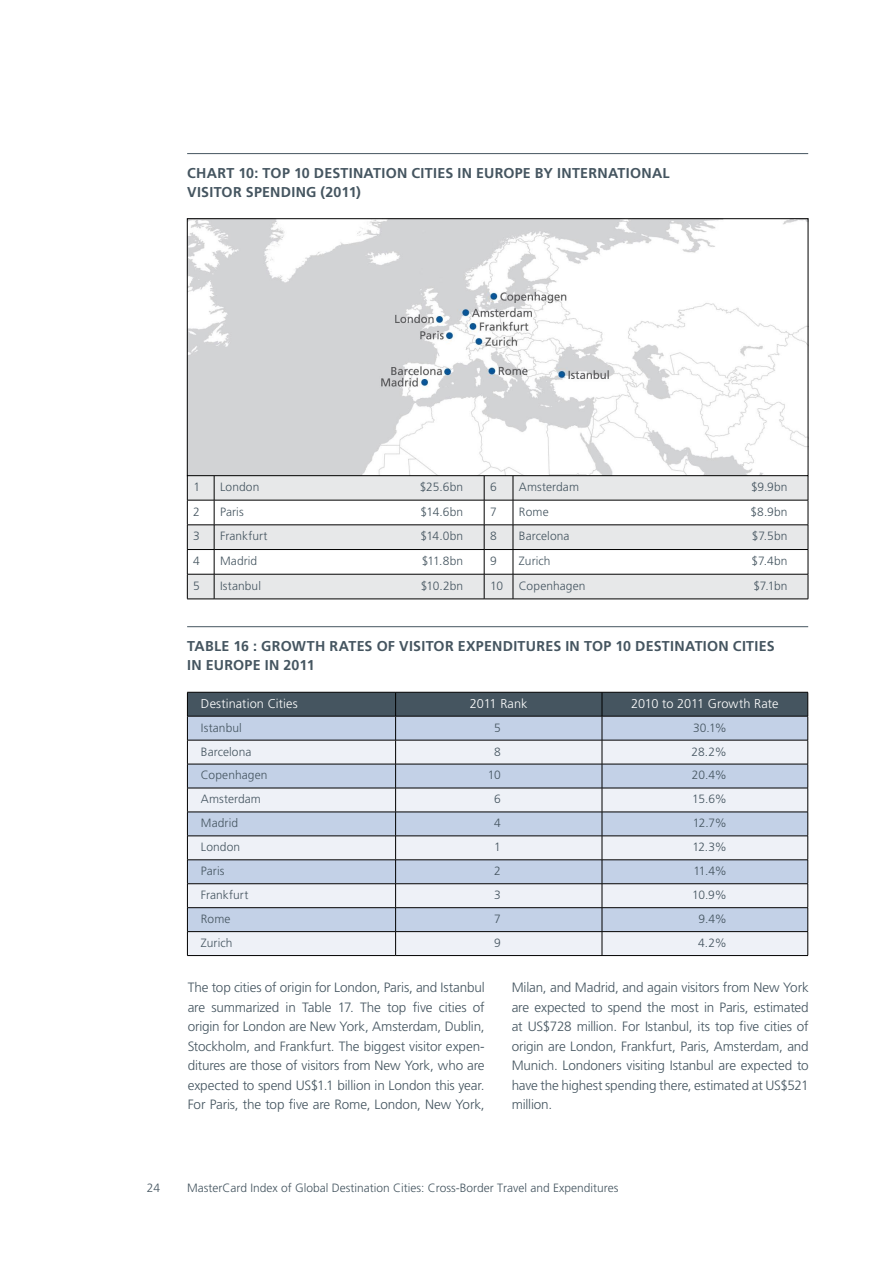
<style>
.page{position:relative;width:893px;height:1263px;background:#fff}
.page>*{position:absolute;margin:0;border:0;box-sizing:border-box;transform-origin:0 0}
.t1{font:700 14.25px/19.5px "Frutiger";letter-spacing:.02em;color:#455560}
.t2{font:300 13.5px/19.5px "Frutiger";letter-spacing:-.015em;color:#455560;text-align:justify}
.t3{font:300 12.75px "Frutiger";letter-spacing:.005em;color:#fff}
.t4{font:300 12px "Frutiger";letter-spacing:.005em;color:#455560}
</style>
<div class="page">
<hr style="left:187px;top:955px;width:209px;height:1px;background:#000">
<hr style="left:396px;top:955px;width:206px;height:1px;background:#000">
<hr style="left:602px;top:955px;width:206px;height:1px;background:#000">
<svg style="left:187px;top:692px;width:621px;height:263px;background:#c2cbd8"></svg>
<hr style="left:602px;top:907px;width:206px;height:1px;background:#000">
<hr style="left:187px;top:931px;width:209px;height:1px;background:#000">
<hr style="left:396px;top:931px;width:206px;height:1px;background:#000">
<hr style="left:602px;top:931px;width:206px;height:1px;background:#000">
<hr style="left:187px;top:626px;width:621px;height:1px;background:#455560">
<div style="left:215px;top:476px;width:593px;height:123px;background:#e7e8e9"></div>
<svg style="left:215px;top:501px;width:593px;height:73px"></svg>
<hr style="left:214px;top:599px;width:270px;height:1px;background:#000">
<hr style="left:513px;top:599px;width:295px;height:1px;background:#000">
<hr style="left:214px;top:500px;width:270px;height:1px;background:#000">
<hr style="left:513px;top:500px;width:295px;height:1px;background:#000">
<hr style="left:214px;top:525px;width:270px;height:1px;background:#000">
<hr style="left:513px;top:525px;width:295px;height:1px;background:#000">
<hr style="left:214px;top:549px;width:270px;height:1px;background:#000">
<hr style="left:513px;top:549px;width:295px;height:1px;background:#000">
<svg style="left:187px;top:476px;width:28px;height:124px"></svg>
<hr style="left:214px;top:574px;width:270px;height:1px;background:#000">
<svg style="left:484px;top:476px;width:30px;height:124px"></svg>
<svg style="left:808px;top:476px;width:1px;height:123px"></svg>
<hr style="left:513px;top:574px;width:295px;height:1px;background:#000">
<img style="left:189px;top:221px;width:617px;height:253px">
<div style="left:187px;top:219px;width:621px;height:257px;border:1px solid #000"></div>
<hr style="left:187px;top:153px;width:621px;height:1px;background:#455560">
<p class="t1" style="left:187px;top:163px;width:484px">CHART 10: TOP 10 DESTINATION CITIES IN EUROPE BY INTERNATIONAL<br>VISITOR SPENDIN</p>
<p class="t1" style="left:306px;top:182px;width:56px">G (2011)</p>
<p class="t4" style="left:193px;top:480px;width:8px">1</p>
<p class="t4" style="left:220px;top:480px;width:41px">London</p>
<p class="t4" style="left:420px;top:480px;width:45px">$25.6bn</p>
<p class="t4" style="left:490px;top:480px;width:8px">6</p>
<p class="t4" style="left:519px;top:480px;width:62px">Amsterdam</p>
<p class="t4" style="left:751px;top:480px;width:38px">$9.9bn</p>
<p class="t4" style="left:193px;top:505px;width:8px">2</p>
<p class="t4" style="left:220px;top:505px;width:25px">Paris</p>
<p class="t4" style="left:421px;top:505px;width:44px">$14.6bn</p>
<p class="t4" style="left:490px;top:505px;width:8px">7</p>
<p class="t4" style="left:519px;top:505px;width:31px">Rome</p>
<p class="t4" style="left:750px;top:505px;width:39px">$8.9bn</p>
<p class="t4" style="left:193px;top:529px;width:8px">3</p>
<p class="t4" style="left:220px;top:529px;width:49px">Frankfurt</p>
<p class="t4" style="left:421px;top:529px;width:44px">$14.0bn</p>
<p class="t4" style="left:490px;top:529px;width:8px">8</p>
<p class="t4" style="left:519px;top:529px;width:52px">Barcelona</p>
<p class="t4" style="left:752px;top:529px;width:37px">$7.5bn</p>
<p class="t4" style="left:193px;top:554px;width:8px">4</p>
<p class="t4" style="left:220px;top:554px;width:39px">Madrid</p>
<p class="t4" style="left:422px;top:554px;width:43px">$11.8bn</p>
<p class="t4" style="left:490px;top:554px;width:8px">9</p>
<p class="t4" style="left:519px;top:554px;width:33px">Zurich</p>
<p class="t4" style="left:752px;top:554px;width:37px">$7.4bn</p>
<p class="t4" style="left:193px;top:579px;width:8px">5</p>
<p class="t4" style="left:220px;top:579px;width:42px">Istanbul</p>
<p class="t4" style="left:421px;top:579px;width:44px">$10.2bn</p>
<p class="t4" style="left:490px;top:579px;width:14px">10</p>
<p class="t4" style="left:519px;top:579px;width:68px">Copenhagen</p>
<p class="t4" style="left:753px;top:579px;width:36px">$7.1bn</p>
<p class="t1" style="left:187px;top:636px;width:589px">TABLE 16 : GROWTH RATES OF VISITOR EXPENDITURES IN TOP 10 DESTINATION CITIES<br>IN EUROPE IN 2011</p>
<p class="t3" style="left:201px;top:697px;width:98px">Destination Cities</p>
<p class="t3" style="left:470px;top:697px;width:59px">2011 Rank</p>
<p class="t3" style="left:631px;top:697px;width:149px">2010 to 2011 Growth Rate</p>
<p class="t4" style="left:201px;top:721px;width:42px">Istanbul</p>
<p class="t4" style="left:494px;top:721px;width:8px">5</p>
<p class="t4" style="left:693px;top:721px;width:35px">30.1%</p>
<p class="t4" style="left:201px;top:745px;width:52px">Barcelona</p>
<p class="t4" style="left:494px;top:745px;width:8px">8</p>
<p class="t4" style="left:691px;top:745px;width:37px">28.2%</p>
<p class="t4" style="left:201px;top:768px;width:68px">Copenhagen</p>
<p class="t4" style="left:488px;top:768px;width:14px">10</p>
<p class="t4" style="left:692px;top:768px;width:36px">20.4%</p>
<p class="t4" style="left:201px;top:792px;width:62px">Amsterdam</p>
<p class="t4" style="left:494px;top:792px;width:8px">6</p>
<p class="t4" style="left:692px;top:792px;width:36px">15.6%</p>
<p class="t4" style="left:201px;top:816px;width:39px">Madrid</p>
<p class="t4" style="left:494px;top:816px;width:8px">4</p>
<p class="t4" style="left:693px;top:816px;width:35px">12.7%</p>
<p class="t4" style="left:201px;top:840px;width:41px">London</p>
<p class="t4" style="left:494px;top:840px;width:8px">1</p>
<p class="t4" style="left:692px;top:840px;width:36px">12.3%</p>
<p class="t4" style="left:201px;top:864px;width:25px">Paris</p>
<p class="t4" style="left:494px;top:864px;width:8px">2</p>
<p class="t4" style="left:693px;top:864px;width:35px">11.4%</p>
<p class="t4" style="left:201px;top:888px;width:49px">Frankfurt</p>
<p class="t4" style="left:494px;top:888px;width:8px">3</p>
<p class="t4" style="left:692px;top:888px;width:36px">10.9%</p>
<p class="t4" style="left:201px;top:912px;width:31px">Rome</p>
<p class="t4" style="left:494px;top:912px;width:8px">7</p>
<p class="t4" style="left:698px;top:912px;width:30px">9.4%</p>
<p class="t4" style="left:201px;top:936px;width:33px">Zurich</p>
<p class="t4" style="left:494px;top:936px;width:8px">9</p>
<p class="t4" style="left:698px;top:936px;width:30px">4.2%</p>
<p class="t2" style="left:188px;top:978px;width:299px">The top cities of origin for London, Paris, and Istanbul are summarized in Table 17. The top five cities of origin for London are New York, Amsterdam, Dublin, Stockholm, and Frankfurt. The biggest visitor expen&shy;ditures are those of visitors from New York, who are expected to spend US$1.1 billion in London this year.<br>For Paris, the top five are Rome, London, New York,</p>
<p class="t2" style="left:512px;top:978px;width:299px">Milan, and Madrid, and again visitors from New York are expected to spend the most in Paris, estimated at US$728 million. For Istanbul, its top five cities of origin are London, Frankfurt, Paris, Amsterdam, and Munich. Londoners visiting Istanbul are expected to have the highest spending there, estimated at US$521 million.</p>
<p class="t4" style="left:147px;top:1181px;width:15px">24</p>
<p class="t4" style="left:187px;top:1181px;width:433px">MasterCard Index of Global Destination Cities: Cross-Border Travel and Expenditures</p>
</div>
